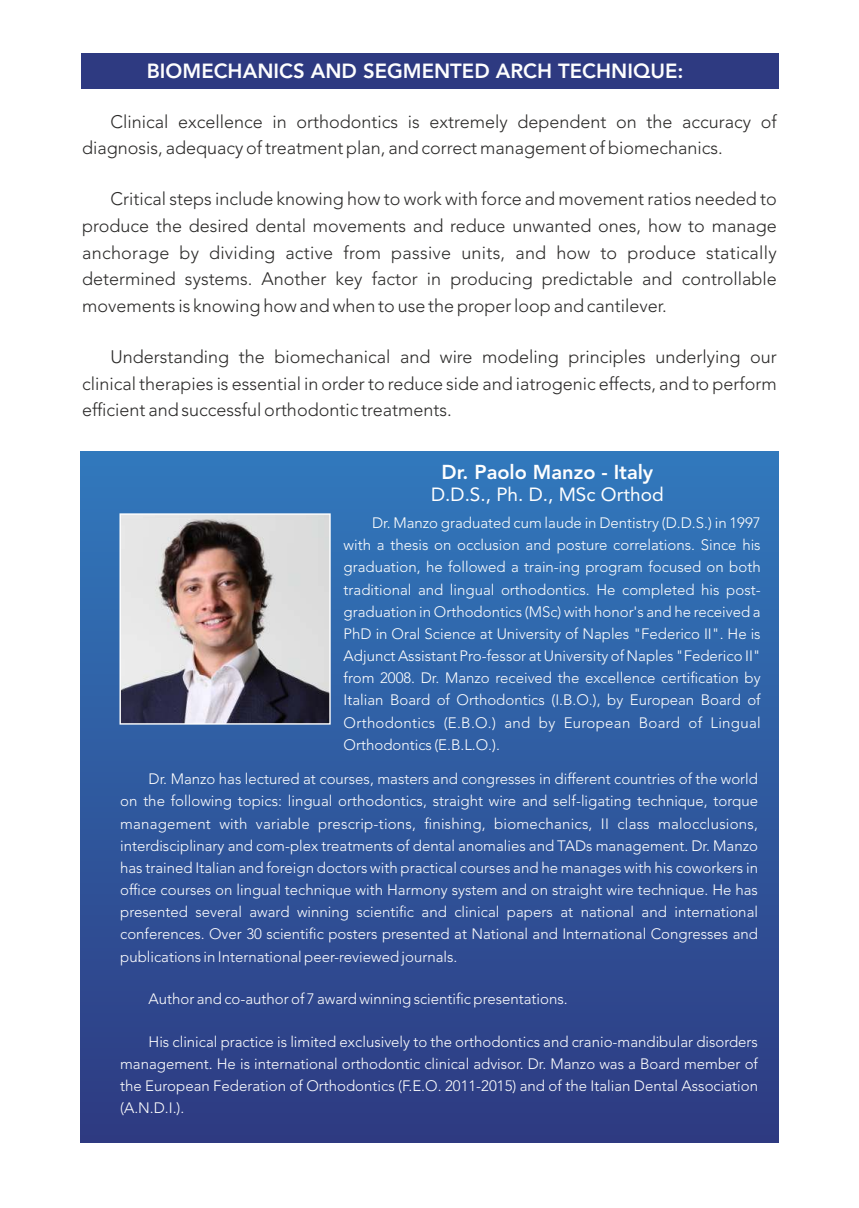
<style>
.page{position:relative;width:859px;height:1208px;background:#fff}
.page>*{position:absolute;margin:0;border:0;box-sizing:border-box;transform-origin:0 0}
.t1{font:800 20.3px "Avenir LT Std";color:#fefefe}
.t2{font:800 20px "Avenir LT Std";color:#fefefe}
.t3{font:19px "Avenir LT Std";color:#fefefe}
.t4{font:300 18px/26.6px "Avenir LT Std";color:#2b2a29;text-align:justify}
.t5{font:300 15px/22.2px "Avenir LT Std";color:#fefefe;text-align:justify}
</style>
<div class="page">
<div style="left:81px;top:53px;width:697px;height:36px;background:#2e3a81"></div>
<div style="left:81px;top:451px;width:697px;height:691px;background:linear-gradient(to bottom,#3179bd,#2e3a81)"></div>
<img style="left:121px;top:515px;width:208px;height:207px">
<div style="left:119px;top:513px;width:212px;height:211px;border:1px solid #fefefe"></div>
<h1 class="t1" style="left:147px;top:62px;width:538px">BIOMECHANICS AND SEGMENTED ARCH TECHNIQUE:</h1>
<p class="t4" style="left:82px;top:110px;width:696px;text-indent:28px">Clinical excellence in orthodontics is extremely dependent on the accuracy of diagnosis, adequacy of treatment plan, and correct management of biomechanics.</p>
<p class="t4" style="left:82px;top:187px;width:696px;text-indent:28px">Critical steps include knowing how to work with force and movement ratios needed to produce the desired dental movements and reduce unwanted ones, how to manage anchorage by dividing active from passive units, and how to produce statically determined systems. Another key factor in producing predictable and controllable movements is knowing how and when to use the proper loop and cantilever.</p>
<p class="t4" style="left:82px;top:345px;width:696px;text-indent:28px">Understanding the biomechanical and wire modeling principles underlying our clinical therapies is essential in order to reduce side and iatrogenic effects, and to perform efficient and successful orthodontic treatments.</p>
<h2 class="t2" style="left:441px;top:464px;width:213px">Dr. Paolo Manzo - Italy</h2>
<p class="t3" style="left:431px;top:486px;width:234px">D.D.S., Ph. D., MSc Orthod</p>
<p class="t5" style="left:344px;top:513px;width:419px;text-indent:28px">Dr. Manzo graduated cum laude in Dentistry (D.D.S.) in 1997 with a thesis on occlusion and posture correlations. Since his graduation, he followed a train-ing program focused on both traditional and lingual orthodontics. He completed his post&shy;graduation in Orthodontics (MSc) with honor's and he received a PhD in Oral Science at University of Naples "Federico II". He is Adjunct Assistant Pro-fessor at University of Naples "Federico II" from 2008. Dr. Manzo received the excellence certification by Italian Board of Orthodontics (I.B.O.), by European Board of Orthodontics (E.B.O.) and by European Board of Lingual Orthodontics (E.B.L.O.).</p>
<p class="t5" style="left:120px;top:769px;width:639px;text-indent:28px">Dr. Manzo has lectured at courses, masters and congresses in different countries of the world on the following topics: lingual orthodontics, straight wire and self-ligating technique, torque management with variable prescrip-tions, finishing, biomechanics, II class malocclusions, interdisciplinary and com-plex treatments of dental anomalies and TADs management. Dr. Manzo has trained Italian and foreign doctors with practical courses and he manages with his coworkers in office courses on lingual technique with Harmony system and on straight wire technique. He has presented several award winning scientific and clinical papers at national and international conferences. Over 30 scientific posters presented at National and International Congresses and publications in International peer-reviewed journals.</p>
<p class="t5" style="left:149px;top:989px;width:421px">Author and co-author of 7 award winning scientific presentations.</p>
<p class="t5" style="left:120px;top:1031px;width:639px;text-indent:28px">His clinical practice is limited exclusively to the orthodontics and cranio-mandibular disorders management. He is international orthodontic clinical advisor. Dr. Manzo was a Board member of the European Federation of Orthodontics (F.E.O. 2011-2015) and of the Italian Dental Association (A.N.D.I.).</p>
</div>
